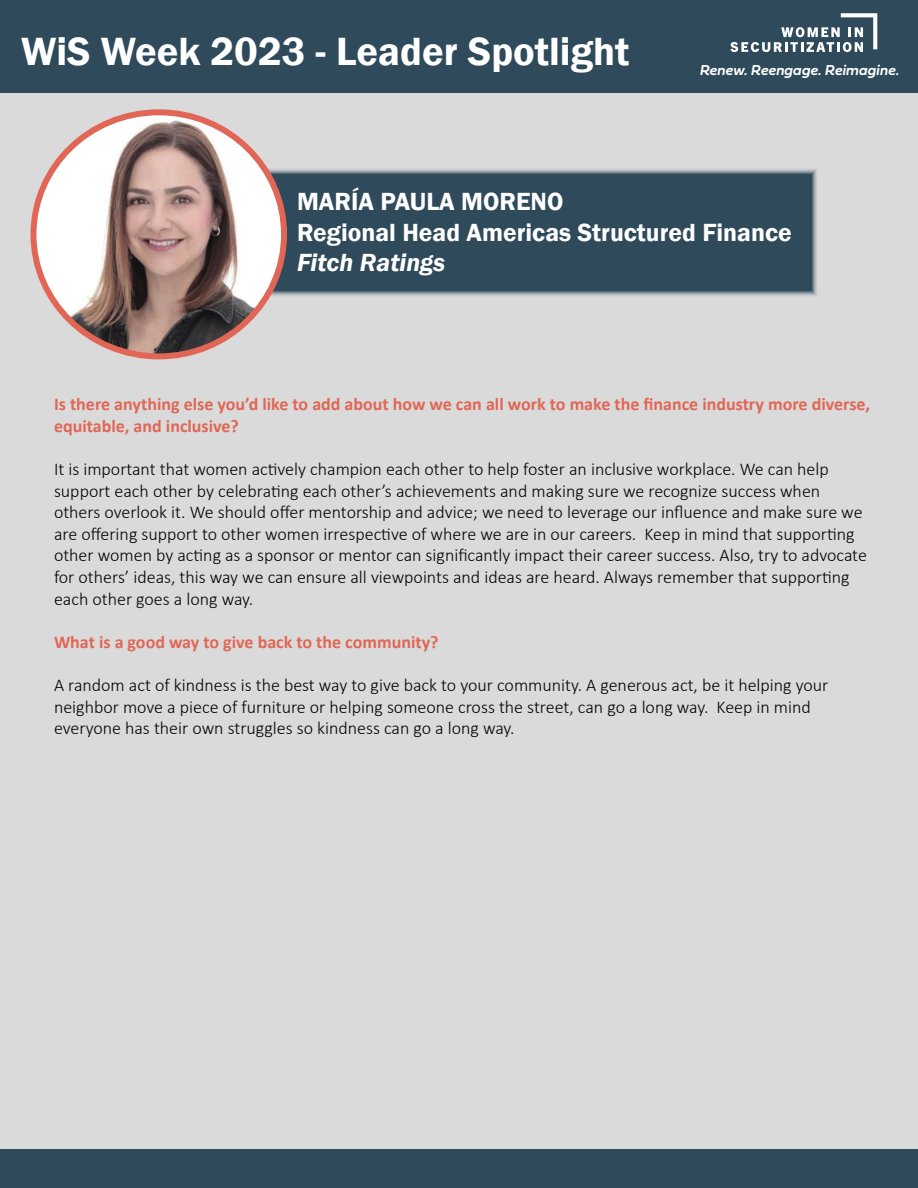
<style>
.page{position:relative;width:918px;height:1188px;background:#dadada}
.page>*{position:absolute;margin:0;border:0;box-sizing:border-box;transform-origin:0 0}
.t1{font:600 40.5px "Franklin Gothic";color:#fff}
.t2{font:600 25.5px "Franklin Gothic";color:#fff}
.t3{font:italic 600 25.5px "Franklin Gothic";color:#fff}
.t4{font:300 18px/21.6px "Calibri";color:#020304}
.t5{font:700 18px/21.6px "Calibri";color:#e16655}
.t6{font:italic 600 15px "Fieldwork";color:#fff}
</style>
<div class="page">
<div style="left:0;top:0;width:918px;height:93px;background:#2f4b5b"></div>
<div style="left:239px;top:167px;width:579px;height:130px;background:#2f4b5b"></div>
<svg style="left:730px;top:13px;width:147px;height:39px"></svg>
<img style="left:37px;top:114px;width:247px;height:242px">
<div style="left:30px;top:109px;width:257px;height:250px;border:6px solid #e16655;border-radius:50%"></div>
<div style="left:0;top:1149px;width:918px;height:39px;background:#2f4b5b"></div>
<p class="t1" style="left:21px;top:27px;width:610px">WiS Week 2023 - Leader Spotlight</p>
<p class="t6" style="left:699px;top:58px;width:201px">Renew. Reengage. Reimagine.</p>
<p class="t2" style="left:297px;top:186px;width:268px">MARÍA PAULA MORENO</p>
<p class="t2" style="left:297px;top:216px;width:496px">Regional Head Americas Structured Finance</p>
<p class="t3" style="left:297px;top:246px;width:150px">Fitch Ratings</p>
<p class="t5" style="left:54px;top:393px;width:818px">Is there anything else you’d like to add about how we can all work to make the finance industry more diverse, equitable, and inclusive?</p>
<p class="t4" style="left:54px;top:458px;width:814px">It is important that women actively champion each other to help foster an inclusive workplace. We can help support each other by celebrating each other’s achievements and making sure we recognize success when others overlook it. We should offer mentorship and advice; we need to leverage our influence and make sure we are offering support to other women irrespective of where we are in our careers. Keep in mind that supporting other women by acting as a sponsor or mentor can significantly impact their career success. Also, try to advocate for others’ ideas, this way we can ensure all viewpoints and ideas are heard. Always remember that supporting each other goes a long way.</p>
<p class="t5" style="left:54px;top:631px;width:386px">What is a good way to give back to the community?</p>
<p class="t4" style="left:54px;top:674px;width:776px">A random act of kindness is the best way to give back to your community. A generous act, be it helping your neighbor move a piece of furniture or helping someone cross the street, can go a long way. Keep in mind everyone has their own struggles so kindness can go a long way.</p>
</div>
